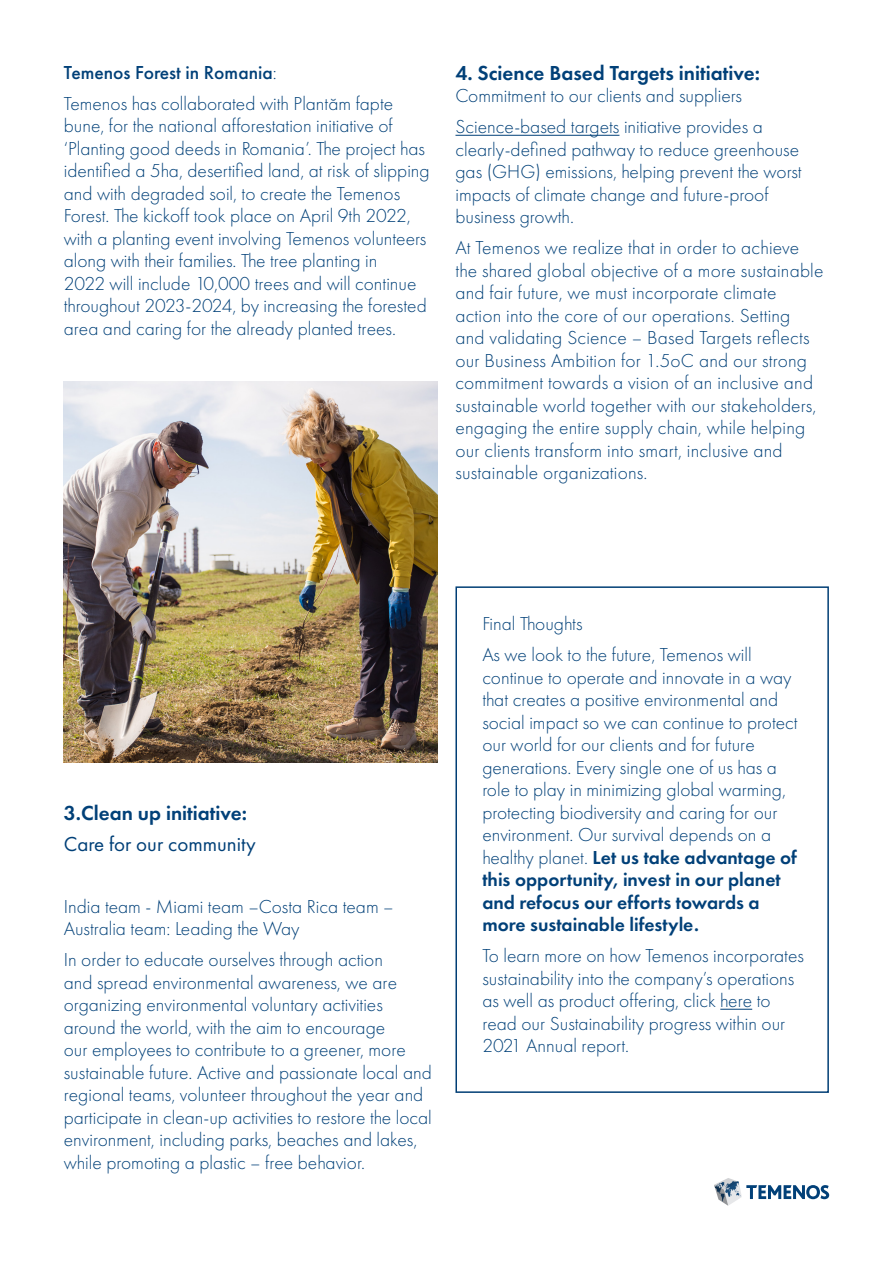
<style>
.page{position:relative;width:893px;height:1263px;background:#fff}
.page>*{position:absolute;margin:0;border:0;box-sizing:border-box;transform-origin:0 0}
.body{font:600 21px "Futura PT";color:#014078}
.body-2{font:21px "Futura PT";color:#014078}
.body-3{font:300 19.5px/22.5px "Futura PT";color:#014078}
.body-4{font:500 19.5px "Futura PT";color:#014078}
.s1{font-weight:300}
.s2{font-weight:600}
</style>
<div class="page">
<svg style="left:714px;top:1178px;width:115px;height:28px"></svg>
<hr style="left:455px;top:135px;width:164px;height:1px;background:#014078">
<div style="left:455px;top:586px;width:374px;height:507px;border:2px solid #003e75"></div>
<hr style="left:720px;top:1009px;width:32px;height:1px;background:#014078">
<img style="left:64px;top:381px;width:373px;height:382px">
<p class="body-4" style="left:64px;top:60px;width:214px">Temenos Forest in Romania<span class="s1">:</span></p>
<p class="body-3" style="left:64px;top:92px;width:367px">Temenos has collaborated with Plantăm fapte bune, for the national afforestation initiative of ‘Planting good deeds in Romania’. The project has identified a 5ha, desertified land, at risk of slipping and with degraded soil, to create the Temenos Forest. The kickoff took place on April 9th 2022, with a planting event involving Temenos volunteers along with their families. The tree planting in<br>2022 will include 10,000 trees and will continue throughout 2023-2024, by increasing the forested area and caring for the already planted trees.</p>
<p class="body" style="left:455px;top:60px;width:306px">4. Science Based Targets initiative:</p>
<p class="body-3" style="left:455px;top:85px;width:288px">Commitment to our clients and suppliers</p>
<p class="body-3" style="left:455px;top:116px;width:348px">Science-based targets initiative provides a clearly-defined pathway to reduce greenhouse gas (GHG) emissions, helping prevent the worst impacts of climate change and future-proof business growth.</p>
<p class="body-3" style="left:455px;top:237px;width:369px">At Temenos we realize that in order to achieve the shared global objective of a more sustainable and fair future, we must incorporate climate action into the core of our operations. Setting and validating Science – Based Targets reflects our Business Ambition for 1.5oC and our strong commitment towards a vision of an inclusive and sustainable world together with our stakeholders, engaging the entire supply chain, while helping our clients transform into smart, inclusive and sustainable organizations.</p>
<p class="body" style="left:64px;top:799px;width:185px">3.Clean up initiative:</p>
<p class="body-2" style="left:64px;top:831px;width:194px">Care for our community</p>
<p class="body-3" style="left:64px;top:895px;width:332px">India team - Miami team –Costa Rica team –<br>Australia team: Leading the Way</p>
<p class="body-3" style="left:64px;top:948px;width:369px">In order to educate ourselves through action<br>and spread environmental awareness, we are organizing environmental voluntary activities around the world, with the aim to encourage<br>our employees to contribute to a greener, more sustainable future. Active and passionate local and regional teams, volunteer throughout the year and participate in clean-up activities to restore the local environment, including parks, beaches and lakes, while promoting a plastic – free behavior.</p>
<p class="body-3" style="left:482px;top:613px;width:102px">Final Thoughts</p>
<p class="body-3" style="left:482px;top:644px;width:317px">As we look to the future, Temenos will continue to operate and innovate in a way that creates a positive environmental and social impact so we can continue to protect our world for our clients and for future generations. Every single one of us has a role to play in minimizing global warming, protecting biodiversity and caring for our environment. Our survival depends on a healthy planet. <span class="s2">Let us take advantage of this opportunity, invest in our planet and refocus our efforts towards a more sustainable lifestyle.</span></p>
<p class="body-3" style="left:482px;top:945px;width:323px">To learn more on how Temenos incorporates sustainability into the company’s operations as well as product offering, click here to read our Sustainability progress within our 2021 Annual report.</p>
</div>
